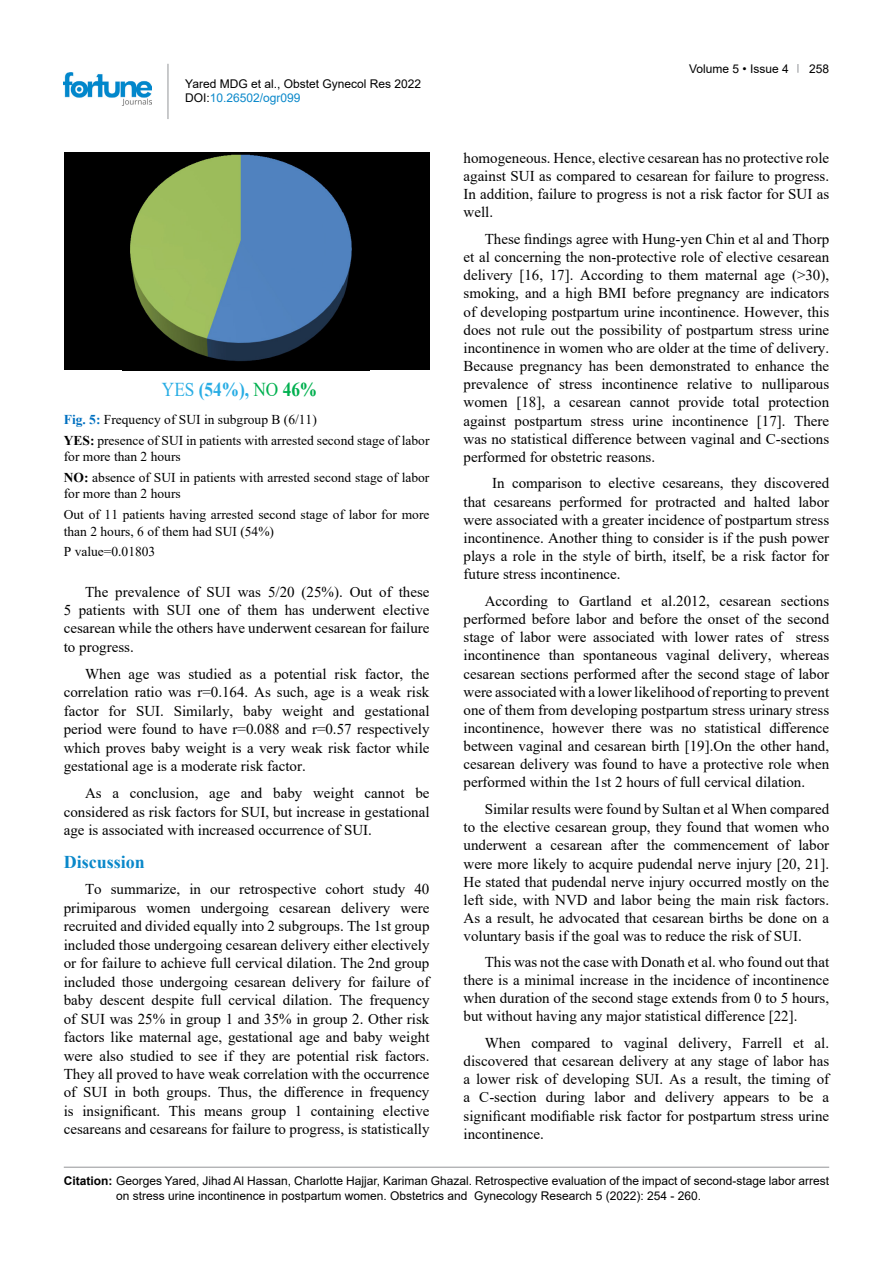
<style>
.page{position:relative;width:893px;height:1263px;background:#fff}
.page>*{position:absolute;margin:0;border:0;box-sizing:border-box;transform-origin:0 0}
.t1{font:700 19.65px "Times New Roman";color:#29ade4;scale:.88 1}
.t2{font:700 18px "Times New Roman";color:#0a88ca}
.t3{font:15px/18.1px "Times New Roman";color:#000;text-align:justify}
.t4{font:13.5px/20.7px "Times New Roman";color:#000}
.t5{font:12px/14.4px "Arial";color:#000}
.s1{color:#0a88ca}
.s2{font-weight:400}
.s3{font-weight:400;color:#00b04f}
.s4{color:#00b04f}
.s5{font-weight:700;color:#0070c0}
.s6{font-weight:700}
</style>
<div class="page">
<hr style="left:168px;top:64px;width:1px;height:55px;background:#939598">
<img style="left:64px;top:72px;width:88px;height:33px">
<hr style="left:64px;top:1167px;width:765px;height:1px;background:#939598">
<div style="left:64px;top:152px;width:365px;height:218px;background:#000"></div>
<img style="left:130px;top:154px;width:222px;height:207px">
<p class="t5" style="left:185px;top:76px;width:237px">Yared MDG et al., Obstet Gynecol Res 2022<br>DOI:<span class="s1">10.26502/ogr099</span></p>
<h1 class="t1" style="left:162px;top:375px;width:178px"><span class="s2">YES</span> (54%), <span class="s3">NO</span> <span class="s4">46%</span></h1>
<p class="t4" style="left:64px;top:409px;width:367px"><span class="s5">Fig. 5:</span> Frequency of SUI in subgroup B (6/11)<br><span class="s6">YES:</span> presence of SUI in patients with arrested second stage of labor</p>
<p class="t4" style="left:64px;top:446px;width:367px">for more than 2 hours<br><span class="s6">NO:</span> absence of SUI in patients with arrested second stage of labor</p>
<p class="t4" style="left:64px;top:483px;width:367px">for more than 2 hours<br>Out of 11 patients having arrested second stage of labor for more</p>
<p class="t4" style="left:64px;top:520px;width:212px">than 2 hours, 6 of them had SUI (54%)<br>P value=0.01803</p>
<p class="t3" style="left:64px;top:582px;width:367px;text-indent:21px">The prevalence of SUI was 5/20 (25%). Out of these 5 patients with SUI one of them has underwent elective cesarean while the others have underwent cesarean for failure to progress.</p>
<p class="t3" style="left:64px;top:664px;width:367px;text-indent:21px">When age was studied as a potential risk factor, the correlation ratio was r=0.164. As such, age is a weak risk factor for SUI. Similarly, baby weight and gestational period were found to have r=0.088 and r=0.57 respectively which proves baby weight is a very weak risk factor while gestational age is a moderate risk factor.</p>
<p class="t3" style="left:64px;top:783px;width:367px;text-indent:21px">As a conclusion, age and baby weight cannot be considered as risk factors for SUI, but increase in gestational age is associated with increased occurrence of SUI.</p>
<p class="t2" style="left:64px;top:848px;width:83px">Discussion</p>
<p class="t3" style="left:64px;top:880px;width:367px;text-indent:21px">To summarize, in our retrospective cohort study 40 primiparous women undergoing cesarean delivery were recruited and divided equally into 2 subgroups. The 1st group included those undergoing cesarean delivery either electively or for failure to achieve full cervical dilation. The 2nd group included those undergoing cesarean delivery for failure of baby descent despite full cervical dilation. The frequency of SUI was 25% in group 1 and 35% in group 2. Other risk factors like maternal age, gestational age and baby weight were also studied to see if they are potential risk factors.<br>They all proved to have weak correlation with the occurrence of SUI in both groups. Thus, the difference in frequency is insignificant. This means group 1 containing elective cesareans and cesareans for failure to progress, is statistically</p>
<p class="t5" style="left:689px;top:61px;width:101px">Volume 5 • Issue 4</p>
<p class="t5" style="left:809px;top:61px;width:22px">258</p>
<p class="t3" style="left:463px;top:148px;width:367px">homogeneous. Hence, elective cesarean has no protective role against SUI as compared to cesarean for failure to progress.<br>In addition, failure to progress is not a risk factor for SUI as well.</p>
<p class="t3" style="left:463px;top:229px;width:367px;text-indent:21px">These findings agree with Hung-yen Chin et al and Thorp et al concerning the non-protective role of elective cesarean delivery [16, 17]. According to them maternal age (&gt;30), smoking, and a high BMI before pregnancy are indicators of developing postpartum urine incontinence. However, this does not rule out the possibility of postpartum stress urine incontinence in women who are older at the time of delivery.<br>Because pregnancy has been demonstrated to enhance the prevalence of stress incontinence relative to nulliparous women [18], a cesarean cannot provide total protection against postpartum stress urine incontinence [17]. There was no statistical difference between vaginal and C-sections performed for obstetric reasons.</p>
<p class="t3" style="left:463px;top:474px;width:367px;text-indent:29px">In comparison to elective cesareans, they discovered that cesareans performed for protracted and halted labor were associated with a greater incidence of postpartum stress incontinence. Another thing to consider is if the push power plays a role in the style of birth, itself, be a risk factor for future stress incontinence.</p>
<p class="t3" style="left:463px;top:591px;width:367px;text-indent:21px">According to Gartland et al.2012, cesarean sections performed before labor and before the onset of the second stage of labor were associated with lower rates of stress incontinence than spontaneous vaginal delivery, whereas cesarean sections performed after the second stage of labor were associated with a lower likelihood of reporting to prevent one of them from developing postpartum stress urinary stress incontinence, however there was no statistical difference between vaginal and cesarean birth [19].On the other hand, cesarean delivery was found to have a protective role when performed within the 1st 2 hours of full cervical dilation.</p>
<p class="t3" style="left:463px;top:799px;width:367px;text-indent:21px">Similar results were found by Sultan et al When compared to the elective cesarean group, they found that women who underwent a cesarean after the commencement of labor were more likely to acquire pudendal nerve injury [20, 21].<br>He stated that pudendal nerve injury occurred mostly on the left side, with NVD and labor being the main risk factors.<br>As a result, he advocated that cesarean births be done on a voluntary basis if the goal was to reduce the risk of SUI.</p>
<p class="t3" style="left:463px;top:953px;width:367px;text-indent:21px">This was not the case with Donath et al. who found out that there is a minimal increase in the incidence of incontinence when duration of the second stage extends from 0 to 5 hours, but without having any major statistical difference [22].</p>
<p class="t3" style="left:463px;top:1033px;width:367px;text-indent:21px">When compared to vaginal delivery, Farrell et al. discovered that cesarean delivery at any stage of labor has a lower risk of developing SUI. As a result, the timing of a C-section during labor and delivery appears to be a significant modifiable risk factor for postpartum stress urine incontinence.</p>
<p class="t5" style="left:116px;top:1173px;width:715px;line-height:15px;text-indent:-52px"><span class="s6">Citation:</span> Georges Yared, Jihad Al Hassan, Charlotte Hajjar, Kariman Ghazal. Retrospective evaluation of the impact of second-stage labor arrest on stress urine incontinence in postpartum women. Obstetrics and Gynecology Research 5 (2022): 254 - 260.</p>
</div>
